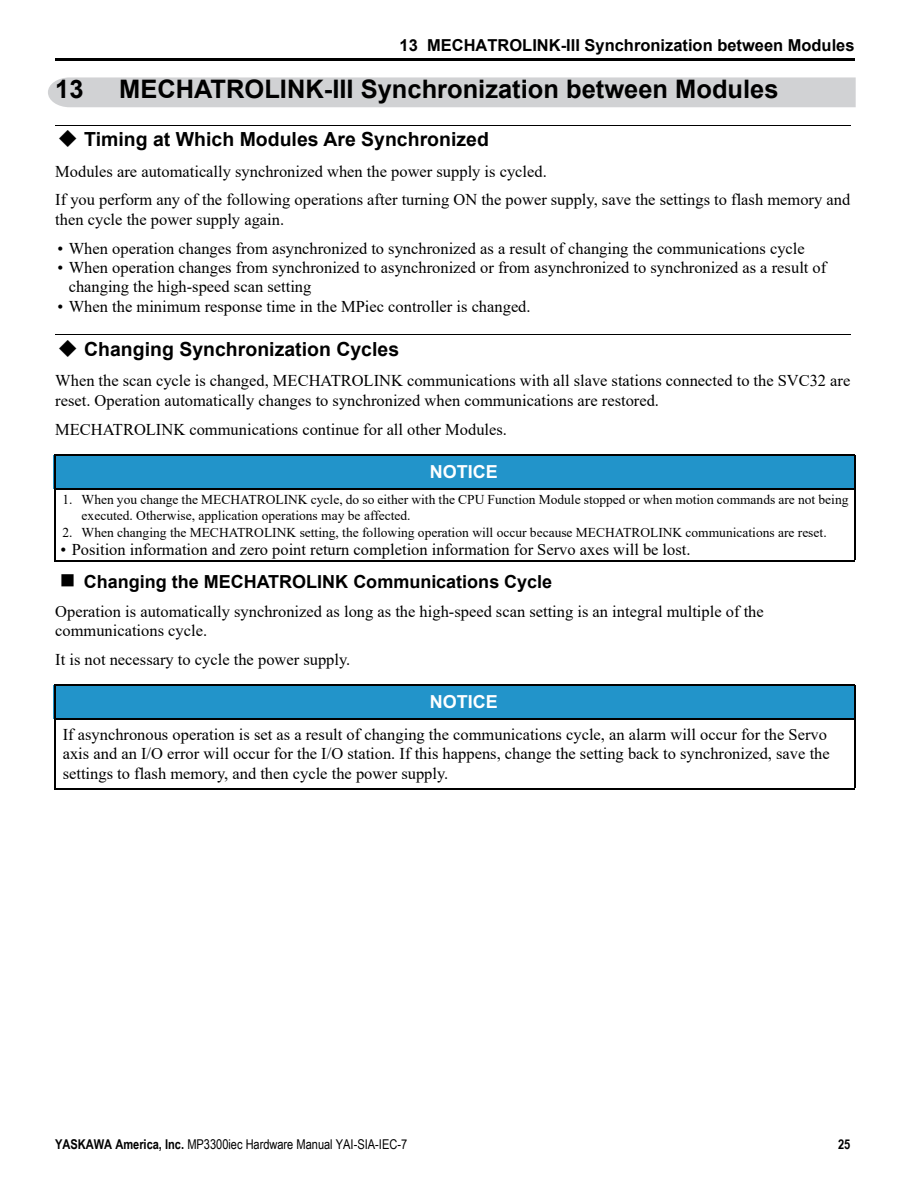
<style>
.page{position:relative;width:918px;height:1188px;background:#fff}
.page>*{position:absolute;margin:0;border:0;box-sizing:border-box;transform-origin:0 0}
.t1{font:700 25.5px "Arial";color:#000}
.t2{font:700 19.5px "Arial";color:#000}
.t3{font:700 18px "Arial";color:#000}
.t4{font:700 18px "Arial";color:#fff}
.t5{font:16.5px/19.5px "Times New Roman";color:#000}
.t6{font:700 16.5px "Arial";color:#000}
.t7{font:13.5px/16.5px "Times New Roman";color:#000}
.t8{font:13.5px "Arial Narrow";color:#000}
.t9{font:700 13.5px "Arial Narrow";color:#000}
.s1{font-weight:700}
</style>
<div class="page">
<hr style="left:55px;top:58px;width:800px;height:3px;background:#000">
<div style="left:48px;top:77px;width:808px;height:30px;background:#d1d2d4"></div>
<hr style="left:55px;top:125px;width:795px;height:1px;background:#000">
<hr style="left:55px;top:334px;width:795px;height:1px;background:#000">
<div style="left:54px;top:455px;width:802px;height:34px;background:#2294ca"></div>
<div style="left:54px;top:685px;width:802px;height:34px;background:#2294ca"></div>
<hr style="left:55px;top:456px;width:1px;height:104px;background:#000">
<hr style="left:854px;top:456px;width:1px;height:104px;background:#000">
<hr style="left:55px;top:454px;width:800px;height:2px;background:#000">
<hr style="left:55px;top:488px;width:800px;height:1px;background:#000">
<hr style="left:55px;top:560px;width:800px;height:1px;background:#000">
<hr style="left:55px;top:686px;width:1px;height:102px;background:#000">
<hr style="left:854px;top:686px;width:1px;height:102px;background:#000">
<hr style="left:55px;top:685px;width:800px;height:1px;background:#000">
<hr style="left:55px;top:718px;width:800px;height:2px;background:#000">
<hr style="left:55px;top:788px;width:800px;height:1px;background:#000">
<p class="t6" style="left:400px;top:37px;width:457px">13 MECHATROLINK-III Synchronization between Modules</p>
<h1 class="t1" style="left:55px;top:75px;width:30px">13</h1>
<h1 class="t1" style="left:119px;top:75px;width:661px">MECHATROLINK-III Synchronization between Modules</h1>
<p class="t2" style="left:57px;top:128px;width:433px">◆ Timing at Which Modules Are Synchronized</p>
<p class="t5" style="left:55px;top:157px;width:796px;line-height:28.5px">Modules are automatically synchronized when the power supply is cycled.<br>If you perform any of the following operations after turning ON the power supply, save the settings to flash memory and</p>
<p class="t5" style="left:55px;top:210px;width:230px">then cycle the power supply again.</p>
<p class="t5" style="left:57px;top:238px;width:749px">• When operation changes from asynchronized to synchronized as a result of changing the communications cycle</p>
<p class="t5" style="left:69px;top:258px;width:759px;text-indent:-11px">• When operation changes from synchronized to asynchronized or from asynchronized to synchronized as a result of changing the high-speed scan setting</p>
<p class="t5" style="left:57px;top:297px;width:475px">• When the minimum response time in the MPiec controller is changed.</p>
<p class="t2" style="left:57px;top:338px;width:343px">◆ Changing Synchronization Cycles</p>
<p class="t5" style="left:55px;top:371px;width:797px">When the scan cycle is changed, MECHATROLINK communications with all slave stations connected to the SVC32 are reset. Operation automatically changes to synchronized when communications are restored.</p>
<p class="t5" style="left:55px;top:419px;width:453px">MECHATROLINK communications continue for all other Modules.</p>
<p class="t4" style="left:430px;top:465px;width:70px">NOTICE</p>
<p class="t7" style="left:82px;top:491px;width:768px;text-indent:-19px">1. When you change the MECHATROLINK cycle, do so either with the CPU Function Module stopped or when motion commands are not being executed. Otherwise, application operations may be affected.</p>
<p class="t7" style="left:63px;top:524px;width:766px">2. When changing the MECHATROLINK setting, the following operation will occur because MECHATROLINK communications are reset.</p>
<p class="t5" style="left:60px;top:540px;width:632px">• Position information and zero point return completion information for Servo axes will be lost.</p>
<p class="t3" style="left:60px;top:571px;width:494px">■ Changing the MECHATROLINK Communications Cycle</p>
<p class="t5" style="left:55px;top:601px;width:710px">Operation is automatically synchronized as long as the high-speed scan setting is an integral multiple of the communications cycle.</p>
<p class="t5" style="left:55px;top:649px;width:297px">It is not necessary to cycle the power supply.</p>
<p class="t4" style="left:430px;top:695px;width:70px">NOTICE</p>
<p class="t5" style="left:63px;top:724px;width:769px">If asynchronous operation is set as a result of changing the communications cycle, an alarm will occur for the Servo axis and an I/O error will occur for the I/O station. If this happens, change the setting back to synchronized, save the settings to flash memory, and then cycle the power supply.</p>
<p class="t8" style="left:55px;top:1137px;width:353px"><span class="s1">YASKAWA America, Inc.</span> MP3300iec Hardware Manual YAI-SIA-IEC-7</p>
<p class="t9" style="left:838px;top:1137px;width:14px">25</p>
</div>
